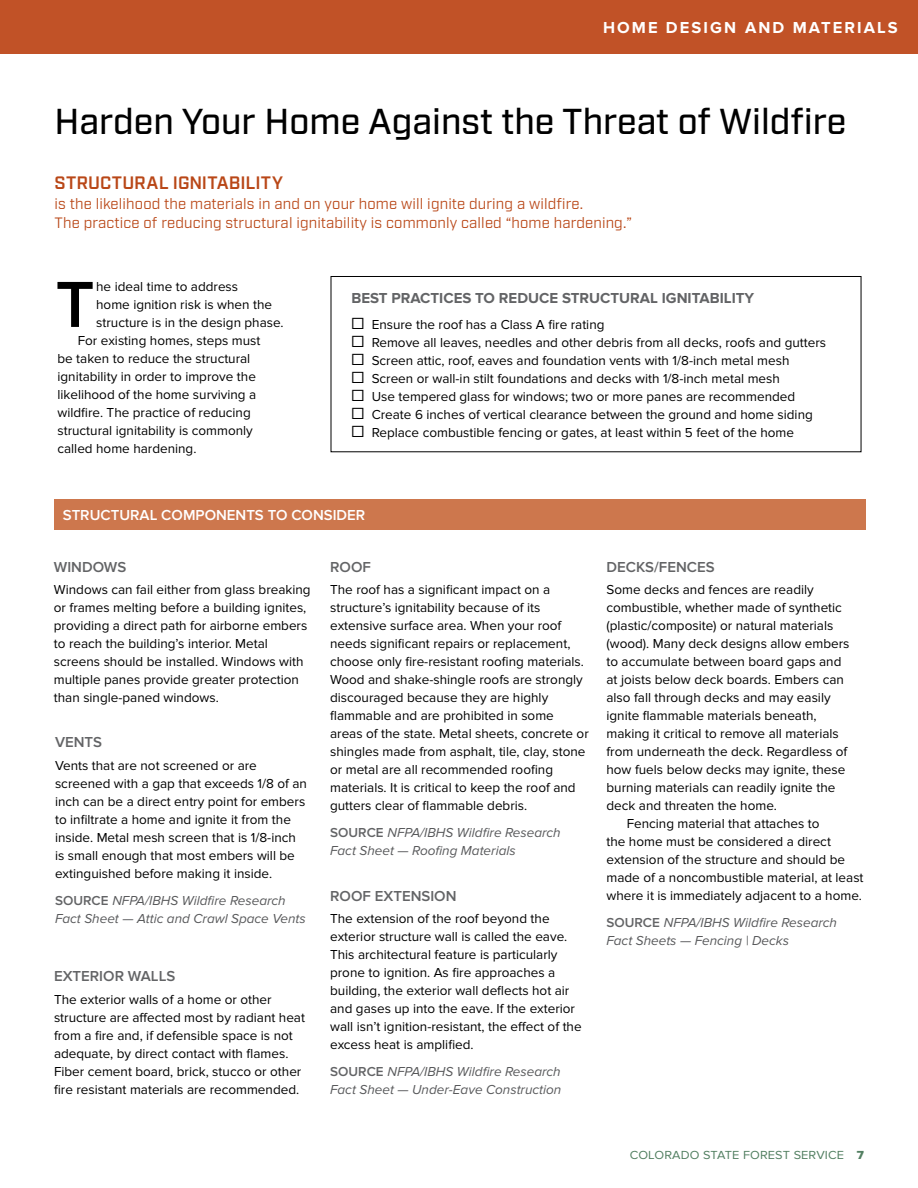
<style>
.page{position:relative;width:918px;height:1188px;background:#fff}
.page>*{position:absolute;margin:0;border:0;box-sizing:border-box;transform-origin:0 0}
.t1{font:600 67.5px "Proxima Nova";color:#000}
.t2{font:500 36px "Industry";color:#000}
.t3{font:600 18px "Industry";letter-spacing:.01em;color:#b94717}
.t4{font:700 16.5px "Proxima Nova";letter-spacing:.125em;color:#fff}
.t5{font:15px/19.5px "Industry";letter-spacing:.01em;color:#b94717}
.t6{font:600 15px "Proxima Nova";color:#636466}
.t7{font:700 15px "Proxima Nova";color:#636466}
.t8{font:600 15px "Proxima Nova";color:#fff}
.t9{font:13.5px/18px "Proxima Nova";color:#000}
.t10{font:italic 13.5px/18px "Proxima Nova";color:#58595b}
.t11{font:12.15px "Proxima Nova";letter-spacing:.01em;color:#527f61;scale:1.05 1}
.s1{font-size:19.5px}
.s2{font-weight:600;font-style:normal;color:#636466}
.s3{font-family:"Proxima Nova Extrabld"}
</style>
<div class="page">
<div style="left:0;top:0;width:918px;height:54px;background:#c15227"></div>
<div style="left:331px;top:276px;width:530px;height:176px;border:1px solid #000"></div>
<div style="left:54px;top:500px;width:811px;height:30px;background:#cd774d"></div>
<p class="t4" style="left:603px;top:18px;width:296px">HOME DESIGN AND MATERIALS</p>
<h2 class="t2" style="left:55px;top:100px;width:793px">Harden Your Home Against the Threat of Wildfire</h2>
<h3 class="t3" style="left:55px;top:172px;width:230px">STRUCTURAL IGNITABILITY</h3>
<p class="t5" style="left:55px;top:194px;width:579px">is the likelihood the materials in and on your home will ignite during a wildfire.<br>The practice of reducing structural ignitability is commonly called “home hardening.”</p>
<h1 class="t1" style="left:56px;top:266px;width:40px">T</h1>
<p class="t9" style="left:96px;top:278px;width:143px">he ideal time to address</p>
<p class="t9" style="left:96px;top:296px;width:177px">home ignition risk is when the</p>
<p class="t9" style="left:96px;top:314px;width:189px">structure is in the design phase.</p>
<p class="t9" style="left:78px;top:332px;width:184px">For existing homes, steps must</p>
<p class="t9" style="left:57px;top:350px;width:194px">be taken to reduce the structural</p>
<p class="t9" style="left:57px;top:368px;width:200px">ignitability in order to improve the</p>
<p class="t9" style="left:57px;top:386px;width:200px">likelihood of the home surviving a</p>
<p class="t9" style="left:57px;top:404px;width:195px">wildfire. The practice of reducing</p>
<p class="t9" style="left:57px;top:422px;width:197px">structural ignitability is commonly</p>
<p class="t9" style="left:57px;top:440px;width:141px">called home hardening.</p>
<p class="t7" style="left:351px;top:290px;width:404px">BEST PRACTICES TO REDUCE STRUCTURAL IGNITABILITY</p>
<p class="t9" style="left:351px;top:316px;width:476px"><span class="s1">☐</span> Ensure the roof has a Class A fire rating<br><span class="s1">☐</span> Remove all leaves, needles and other debris from all decks, roofs and gutters <span class="s1">☐</span> Screen attic, roof, eaves and foundation vents with 1/8-inch metal mesh<br><span class="s1">☐</span> Screen or wall-in stilt foundations and decks with 1/8-inch metal mesh<br><span class="s1">☐</span> Use tempered glass for windows; two or more panes are recommended<br><span class="s1">☐</span> Create 6 inches of vertical clearance between the ground and home siding <span class="s1">☐</span> Replace combustible fencing or gates, at least within 5 feet of the home</p>
<p class="t8" style="left:63px;top:507px;width:304px">STRUCTURAL COMPONENTS TO CONSIDER</p>
<p class="t6" style="left:54px;top:558px;width:74px">WINDOWS</p>
<p class="t9" style="left:54px;top:581px;width:258px">Windows can fail either from glass breaking or frames melting before a building ignites, providing a direct path for airborne embers to reach the building’s interior. Metal screens should be installed. Windows with multiple panes provide greater protection than single-paned windows.</p>
<p class="t6" style="left:55px;top:734px;width:49px">VENTS</p>
<p class="t9" style="left:55px;top:757px;width:253px">Vents that are not screened or are screened with a gap that exceeds 1/8 of an inch can be a direct entry point for embers to infiltrate a home and ignite it from the inside. Metal mesh screen that is 1/8-inch is small enough that most embers will be extinguished before making it inside.</p>
<p class="t10" style="left:55px;top:892px;width:252px"><span class="s2">SOURCE</span> NFPA/IBHS Wildfire Research<br>Fact Sheet — Attic and Crawl Space Vents</p>
<p class="t6" style="left:54px;top:967px;width:123px">EXTERIOR WALLS</p>
<p class="t9" style="left:54px;top:990px;width:253px">The exterior walls of a home or other structure are affected most by radiant heat from a fire and, if defensible space is not adequate, by direct contact with flames.<br>Fiber cement board, brick, stucco or other fire resistant materials are recommended.</p>
<p class="t6" style="left:330px;top:558px;width:42px">ROOF</p>
<p class="t9" style="left:330px;top:581px;width:260px">The roof has a significant impact on a structure’s ignitability because of its extensive surface area. When your roof needs significant repairs or replacement, choose only fire-resistant roofing materials.<br>Wood and shake-shingle roofs are strongly discouraged because they are highly flammable and are prohibited in some areas of the state. Metal sheets, concrete or shingles made from asphalt, tile, clay, stone or metal are all recommended roofing materials. It is critical to keep the roof and gutters clear of flammable debris.</p>
<p class="t10" style="left:330px;top:824px;width:232px"><span class="s2">SOURCE</span> NFPA/IBHS Wildfire Research<br>Fact Sheet — Roofing Materials</p>
<p class="t6" style="left:330px;top:887px;width:128px">ROOF EXTENSION</p>
<p class="t9" style="left:330px;top:910px;width:253px">The extension of the roof beyond the exterior structure wall is called the eave.<br>This architectural feature is particularly prone to ignition. As fire approaches a building, the exterior wall deflects hot air and gases up into the eave. If the exterior wall isn’t ignition-resistant, the effect of the excess heat is amplified.</p>
<p class="t10" style="left:330px;top:1063px;width:233px"><span class="s2">SOURCE</span> NFPA/IBHS Wildfire Research<br>Fact Sheet — Under-Eave Construction</p>
<p class="t6" style="left:606px;top:558px;width:110px">DECKS/FENCES</p>
<p class="t9" style="left:606px;top:581px;width:209px">Some decks and fences are readily</p>
<p class="t9" style="left:606px;top:599px;width:237px">combustible, whether made of synthetic</p>
<p class="t9" style="left:606px;top:617px;width:228px">(plastic/composite) or natural materials</p>
<p class="t9" style="left:606px;top:635px;width:244px">(wood). Many deck designs allow embers</p>
<p class="t9" style="left:606px;top:653px;width:236px">to accumulate between board gaps and</p>
<p class="t9" style="left:606px;top:671px;width:239px">at joists below deck boards. Embers can</p>
<p class="t9" style="left:606px;top:689px;width:226px">also fall through decks and may easily</p>
<p class="t9" style="left:606px;top:707px;width:212px">ignite flammable materials beneath,</p>
<p class="t9" style="left:606px;top:725px;width:234px">making it critical to remove all materials</p>
<p class="t9" style="left:606px;top:743px;width:242px">from underneath the deck. Regardless of</p>
<p class="t9" style="left:606px;top:761px;width:240px">how fuels below decks may ignite, these</p>
<p class="t9" style="left:606px;top:779px;width:230px">burning materials can readily ignite the</p>
<p class="t9" style="left:606px;top:797px;width:172px">deck and threaten the home.</p>
<p class="t9" style="left:627px;top:815px;width:194px">Fencing material that attaches to</p>
<p class="t9" style="left:606px;top:833px;width:226px">the home must be considered a direct</p>
<p class="t9" style="left:606px;top:851px;width:240px">extension of the structure and should be</p>
<p class="t9" style="left:606px;top:869px;width:259px">made of a noncombustible material, at least</p>
<p class="t9" style="left:606px;top:887px;width:257px">where it is immediately adjacent to a home.</p>
<p class="t10" style="left:606px;top:914px;width:232px"><span class="s2">SOURCE</span> NFPA/IBHS Wildfire Research<br>Fact Sheets — Fencing | Decks</p>
<p class="t11" style="left:630px;top:1148px;width:225px">COLORADO STATE FOREST SERVICE <span class="s3">7</span></p>
</div>
